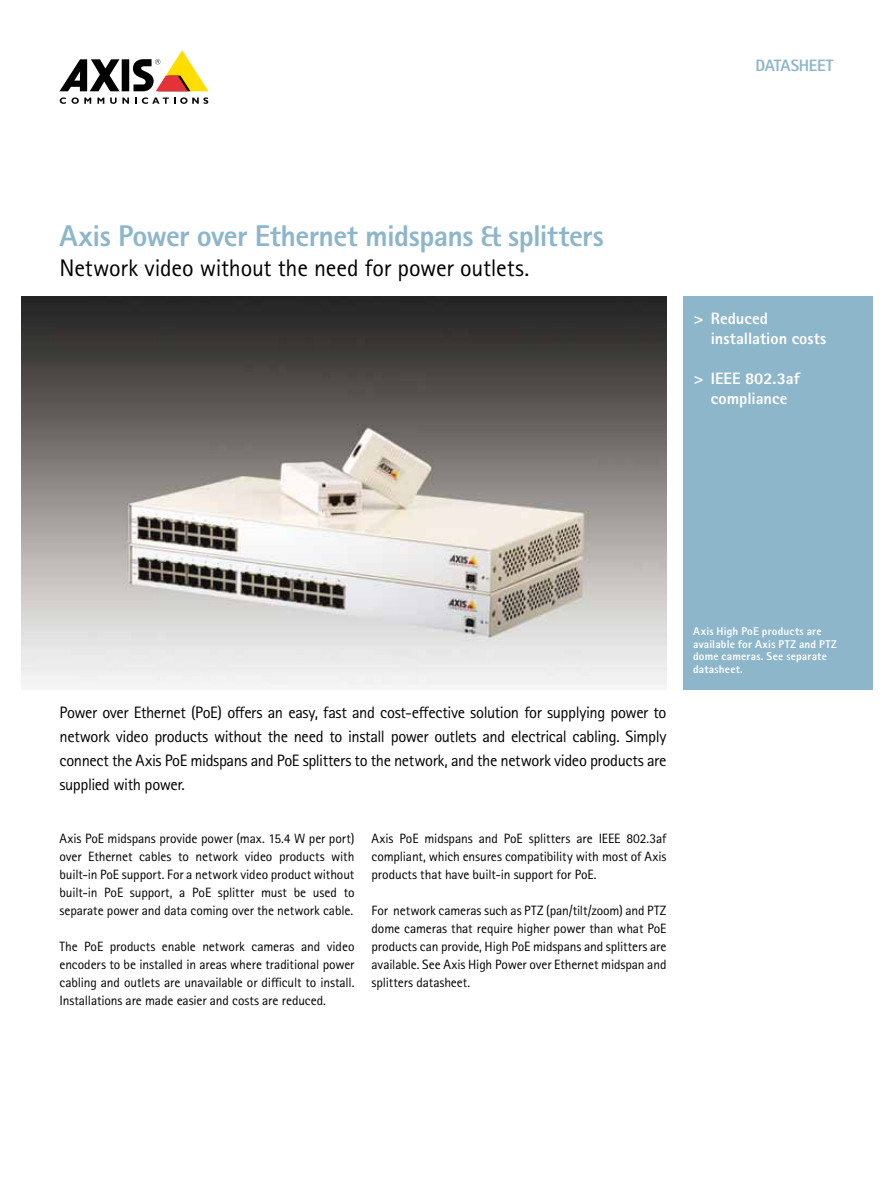
<style>
.page{position:relative;width:893px;height:1191px;background:#fff}
.page>*{position:absolute;margin:0;border:0;box-sizing:border-box;transform-origin:0 0}
.t1{font:800 30px "Rotis Sans Serif Pro";letter-spacing:-.02em;color:#8db6cb}
.t2{font:24px "Rotis Sans Serif Pro";letter-spacing:-.01em;color:#000}
.t3{font:16.5px/24px "Rotis Sans Serif Pro";letter-spacing:-.025em;color:#000;text-align:justify}
.t4{font:800 16.5px/19.5px "Rotis Sans Serif Pro";color:#fff}
.t5{font:800 16.5px "Rotis Sans Serif Pro";letter-spacing:-.02em;color:#8db6cb}
.t6{font:13.5px/18px "Rotis Sans Serif Pro";letter-spacing:-.01em;color:#000;text-align:justify}
.t7{font:800 11.25px/12.8px "Rotis Sans Serif Pro";letter-spacing:.015em;color:#fff}
</style>
<div class="page">
<div style="left:122px;top:59px;width:7px;height:32px;background:#000"></div>
<svg style="left:60px;top:59px;width:60px;height:32px"></svg>
<svg style="left:133px;top:50px;width:75px;height:41px"></svg>
<svg style="left:60px;top:97px;width:31px;height:7px"></svg>
<svg style="left:97px;top:98px;width:7px;height:6px"></svg>
<svg style="left:110px;top:98px;width:19px;height:6px"></svg>
<svg style="left:135px;top:97px;width:73px;height:7px"></svg>
<div style="left:684px;top:296px;width:189px;height:393px;background:#8db6cb"></div>
<img style="left:21px;top:296px;width:645px;height:389px">
<h1 class="t1" style="left:60px;top:217px;width:546px">Axis Power over Ethernet midspans &amp; splitters</h1>
<h2 class="t2" style="left:60px;top:254px;width:471px">Network video without the need for power outlets.</h2>
<p class="t5" style="left:755px;top:55px;width:80px">DATASHEET</p>
<p class="t4" style="left:711px;top:308px;width:117px;text-indent:-17px">&gt; Reduced installation costs</p>
<p class="t4" style="left:694px;top:369px;width:107px;text-align:center">&gt; IEEE 802.3af compliance</p>
<p class="t3" style="left:60px;top:700px;width:609px">Power over Ethernet (PoE) offers an easy, fast and cost-effective solution for supplying power to network video products without the need to install power outlets and electrical cabling. Simply connect the Axis PoE midspans and PoE splitters to the network, and the network video products are supplied with power.</p>
<p class="t6" style="left:60px;top:829px;width:297px">Axis PoE midspans provide power (max. 15.4 W per port) over Ethernet cables to network video products with built-in PoE support. For a network video product without built-in PoE support, a PoE splitter must be used to separate power and data coming over the network cable.</p>
<p class="t6" style="left:60px;top:937px;width:296px">The PoE products enable network cameras and video encoders to be installed in areas where traditional power cabling and outlets are unavailable or difficult to install.<br>Installations are made easier and costs are reduced.</p>
<p class="t6" style="left:372px;top:829px;width:296px">Axis PoE midspans and PoE splitters are IEEE 802.3af compliant, which ensures compatibility with most of Axis products that have built-in support for PoE.</p>
<p class="t6" style="left:372px;top:901px;width:296px">For network cameras such as PTZ (pan/tilt/zoom) and PTZ dome cameras that require higher power than what PoE products can provide, High PoE midspans and splitters are available. See Axis High Power over Ethernet midspan and splitters datasheet.</p>
<p class="t7" style="left:693px;top:625px;width:145px">Axis High PoE products are available for Axis PTZ and PTZ dome cameras. See separate datasheet.</p>
</div>
